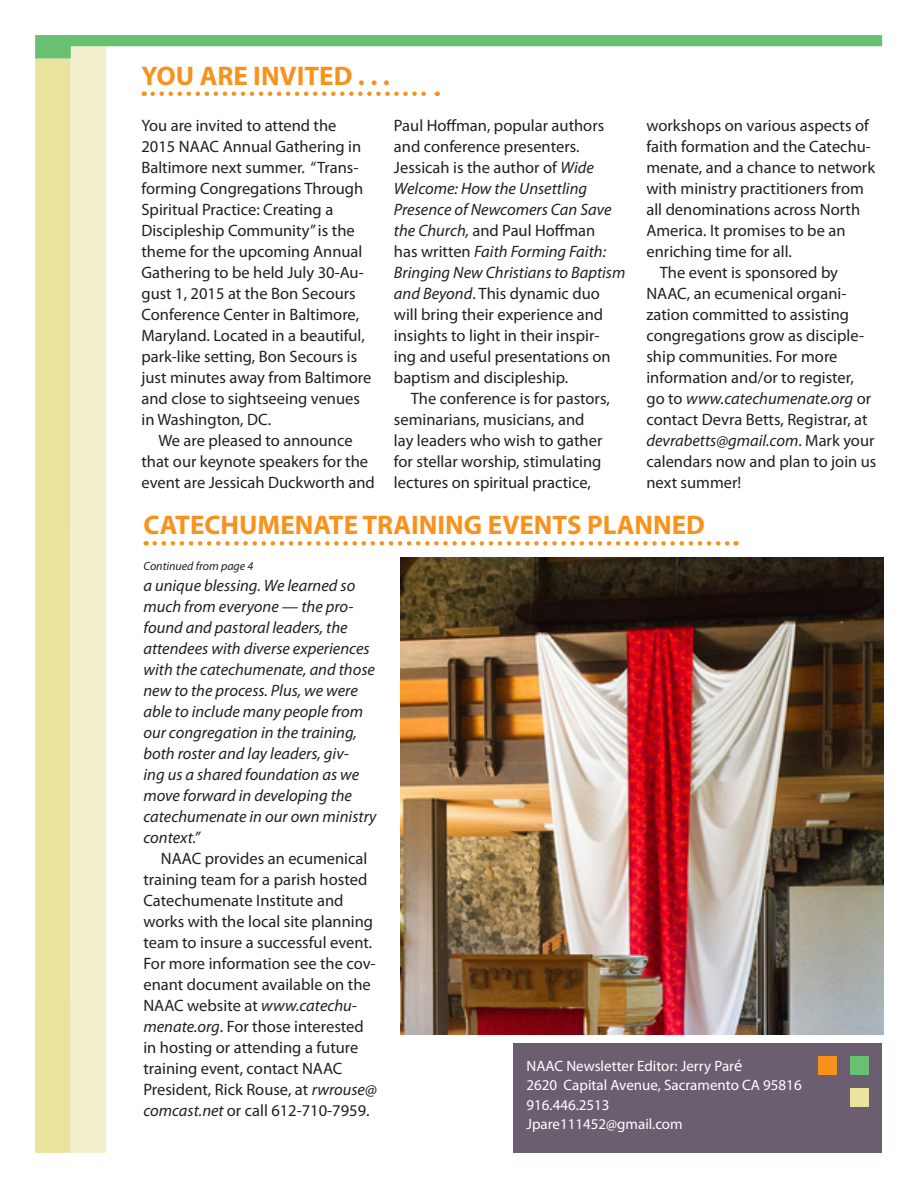
<style>
.page{position:relative;width:918px;height:1188px;background:#fff}
.page>*{position:absolute;margin:0;border:0;box-sizing:border-box;transform-origin:0 0}
.Headline{font:700 27px "Myriad Pro";color:#f7931d}
.Body{font:16.5px/21px "Myriad Pro";color:#231f20}
.Body-2{font:italic 16.5px/21px "Myriad Pro";color:#231f20}
.t1{font:15px "Myriad Pro";color:#fff}
.Body-3{font:italic 12px "Myriad Pro";color:#231f20}
.s1{font-style:italic}
.s2{font-size:16.5px;color:#fffefa}
</style>
<div class="page">
<div style="left:35px;top:59px;width:36px;height:1094px;background:#eae29f"></div>
<div style="left:71px;top:46px;width:35px;height:1107px;background:#f4f0cf"></div>
<svg style="left:35px;top:35px;width:847px;height:24px"></svg>
<div style="left:514px;top:1044px;width:368px;height:109px;background:#6b5e71"></div>
<div style="left:850px;top:1056px;width:19px;height:19px;background:#69c071"></div>
<div style="left:850px;top:1088px;width:19px;height:19px;background:#eae29f"></div>
<div style="left:818px;top:1056px;width:19px;height:19px;background:#f7931d"></div>
<svg style="left:153px;top:92px;width:285px;height:4px"></svg>
<svg style="left:155px;top:541px;width:582px;height:5px"></svg>
<img style="left:401px;top:558px;width:483px;height:477px">
<p class="Headline" style="left:141px;top:58px;width:250px">YOU ARE INVITED . . .</p>
<p class="Body" style="left:141px;top:115px;width:231px">You are invited to attend the<br>2015 NAAC Annual Gathering in<br>Baltimore next summer. “Trans&shy;forming Congregations Through<br>Spiritual Practice: Creating a<br>Discipleship Community” is the theme for the upcoming Annual<br>Gathering to be held July 30-Au&shy;gust 1, 2015 at the Bon Secours<br>Conference Center in Baltimore,<br>Maryland. Located in a beautiful, park-like setting, Bon Secours is just minutes away from Baltimore and close to sightseeing venues in Washington, DC.</p>
<p class="Body" style="left:141px;top:430px;width:235px;text-align:center">We are pleased to announce<br>that our keynote speakers for the event are Jessicah Duckworth and</p>
<p class="Body" style="left:646px;top:115px;width:230px">workshops on various aspects of faith formation and the Catechu&shy;menate, and a chance to network with ministry practitioners from all denominations across North<br>America. It promises to be an enriching time for all.</p>
<p class="Body" style="left:646px;top:262px;width:232px;text-indent:13px">The event is sponsored by<br>NAAC, an ecumenical organi&shy;zation committed to assisting congregations grow as disciple&shy;ship communities. For more information and/or to register,<br>go to <span class="s1">www.catechumenate.org</span> or contact Devra Betts, Registrar, at <span class="s1">devrabetts@gmail.com</span>. Mark your calendars now and plan to join us next summer!</p>
<p class="Headline" style="left:143px;top:508px;width:563px">CATECHUMENATE TRAINING EVENTS PLANNED</p>
<p class="Body-3" style="left:143px;top:559px;width:111px">Continued from page 4</p>
<p class="Body-2" style="left:143px;top:575px;width:235px">a unique blessing. We learned so much from everyone — the pro&shy;found and pastoral leaders, the attendees with diverse experiences with the catechumenate, and those new to the process. Plus, we were able to include many people from our congregation in the training, both roster and lay leaders, giv-<br>ing us a shared foundation as we move forward in developing the catechumenate in our own ministry context.”</p>
<p class="Body" style="left:143px;top:848px;width:235px;text-indent:17px">NAAC provides an ecumenical training team for a parish hosted<br>Catechumenate Institute and works with the local site planning team to insure a successful event.<br>For more information see the cov&shy;enant document available on the<br>NAAC website at <span class="s1">www.catechu&shy;menate.org</span>. For those interested in hosting or attending a future training event, contact NAAC<br>President, Rick Rouse, at <span class="s1">rwrouse@ comcast.net</span> or call 612-710-7959.</p>
<p class="Body" style="left:394px;top:115px;width:233px">Paul Hoffman, popular authors and conference presenters.<br>Jessicah is the author of <span class="s1">Wide<br>Welcome: How the Unsettling<br>Presence of Newcomers Can Save the Church,</span> and Paul Hoffman<br>has written <span class="s1">Faith Forming Faith:<br>Bringing New Christians to Baptism and Beyond</span>. This dynamic duo will bring their experience and insights to light in their inspir&shy;ing and useful presentations on baptism and discipleship.</p>
<p class="Body" style="left:394px;top:388px;width:217px;text-indent:17px">The conference is for pastors, seminarians, musicians, and<br>lay leaders who wish to gather for stellar worship, stimulating lectures on spiritual practice,</p>
<p class="t1" style="left:526px;top:1056px;width:217px">NAAC Newsletter Editor: Jerry Par<span class="s2">é</span></p>
<p class="t1" style="left:526px;top:1076px;width:277px">2620 Capital Avenue, Sacramento CA 95816</p>
<p class="t1" style="left:526px;top:1095px;width:85px">916.446.2513</p>
<p class="t1" style="left:526px;top:1115px;width:158px">Jpare111452@gmail.com</p>
</div>
